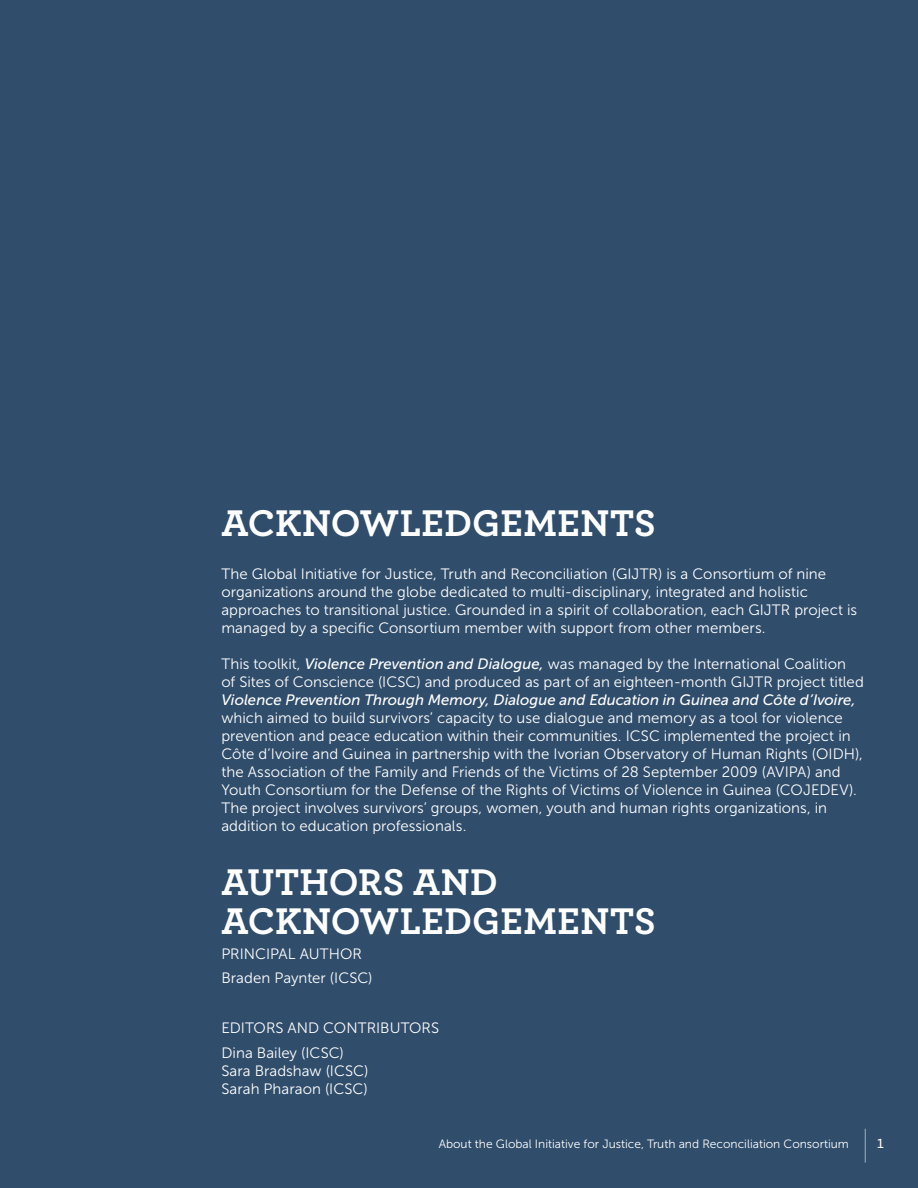
<style>
.page{position:relative;width:918px;height:1188px;background:#304d6b}
.page>*{position:absolute;margin:0;border:0;box-sizing:border-box;transform-origin:0 0}
.t1{font:700 39px/39px "Archer";letter-spacing:.005em;color:#fff}
.t2{font:36px "Museo Sans 100";color:#fff;scale:.33 1}
.t3{font:500 18px "Archer";color:#fff}
.t4{font:15px/18px "Museo Sans 300";letter-spacing:.005em;color:#fff}
.t5{font:12px "Museo Sans 300";color:#fff}
.s1{font-family:"Museo Sans 500";font-style:italic}
</style>
<div class="page">
<p class="t1" style="left:221px;top:501px;width:436px">ACKNOWLEDGEMENTS</p>
<p class="t4" style="left:221px;top:565px;width:637px">The Global Initiative for Justice, Truth and Reconciliation (GIJTR) is a Consortium of nine organizations around the globe dedicated to multi-disciplinary, integrated and holistic approaches to transitional justice. Grounded in a spirit of collaboration, each GIJTR project is managed by a specific Consortium member with support from other members.</p>
<p class="t4" style="left:221px;top:655px;width:644px">This toolkit, <span class="s1">Violence Prevention and Dialogue,</span> was managed by the International Coalition<br>of Sites of Conscience (ICSC) and produced as part of an eighteen-month GIJTR project titled <span class="s1">Violence Prevention Through Memory, Dialogue and Education in Guinea and Côte d’Ivoire, </span>which aimed to build survivors’ capacity to use dialogue and memory as a tool for violence prevention and peace education within their communities. ICSC implemented the project in Côte d’Ivoire and Guinea in partnership with the Ivorian Observatory of Human Rights (OIDH), the Association of the Family and Friends of the Victims of 28 September 2009 (AVIPA) and Youth Consortium for the Defense of the Rights of Victims of Violence in Guinea (COJEDEV).<br>The project involves survivors’ groups, women, youth and human rights organizations, in addition to education professionals.</p>
<p class="t1" style="left:221px;top:860px;width:436px">AUTHORS AND<br>ACKNOWLEDGEMENTS</p>
<p class="t4" style="left:221px;top:944px;width:142px">PRINCIPAL AUTHOR</p>
<p class="t4" style="left:221px;top:969px;width:153px">Braden Paynter (ICSC)</p>
<p class="t4" style="left:221px;top:1019px;width:219px">EDITORS AND CONTRIBUTORS</p>
<p class="t4" style="left:221px;top:1043px;width:149px">Dina Bailey (ICSC)<br>Sara Bradshaw (ICSC)<br>Sarah Pharaon (ICSC)</p>
<h2 class="t2" style="left:864px;top:1126px;width:11px">|</h2>
<p class="t5" style="left:439px;top:1137px;width:412px">About the Global Initiative for Justice, Truth and Reconciliation Consortium</p>
<p class="t3" style="left:877px;top:1129px;width:9px">1</p>
</div>
